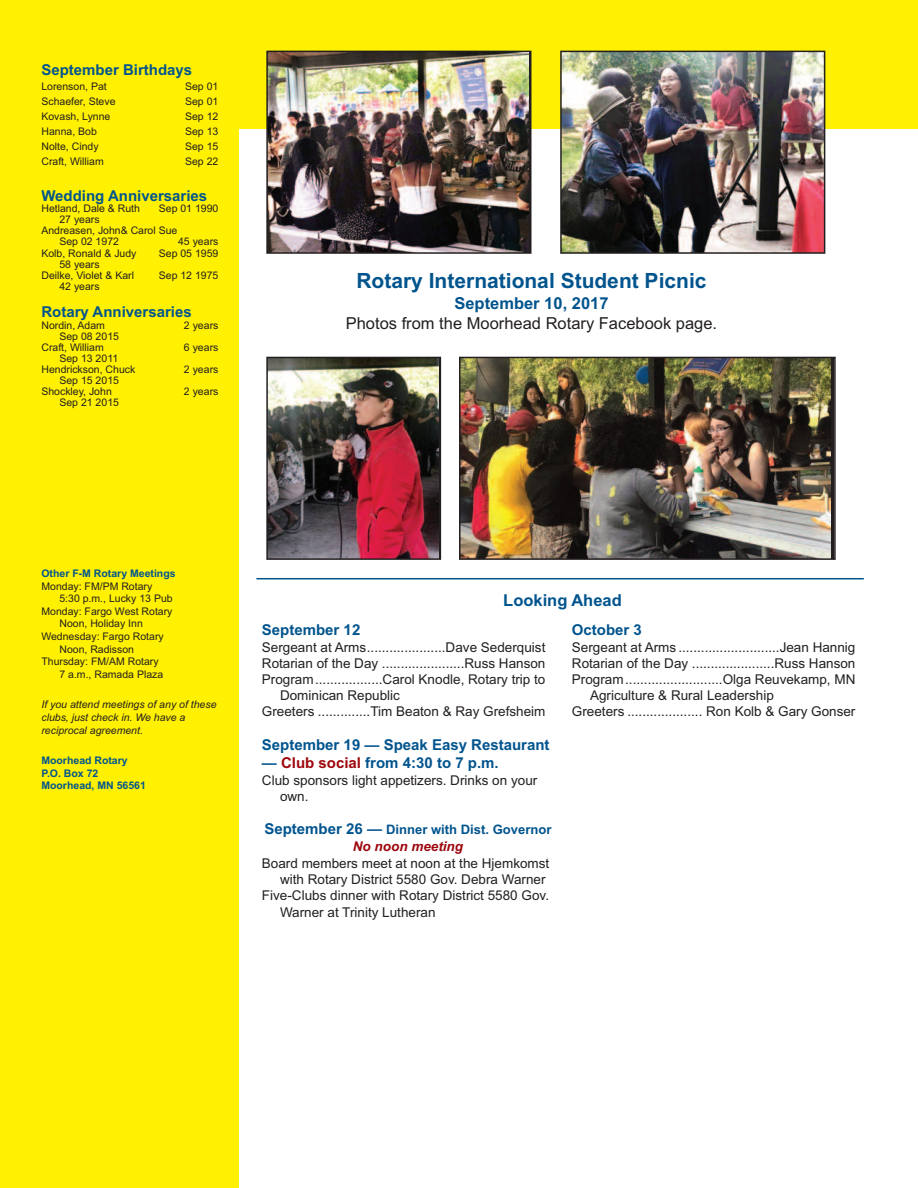
<style>
.page{position:relative;width:918px;height:1188px;background:#fff}
.page>*{position:absolute;margin:0;border:0;box-sizing:border-box;transform-origin:0 0}
.t1{font:700 21px "Arial";color:#00548e}
.t2{font:16.5px "Arial";color:#231f20}
.t3{font:700 16.5px "Arial";color:#00548e}
.t4{font:700 15px "Arial";color:#00548e}
.t5{font:13.5px/16.2px "Arial";color:#231f20}
.t6{font:italic 700 13.5px "Arial";color:#9d070d}
.t7{font:700 13.05px "Arial";color:#00548e}
.t8{font:10.5px/11.1px "Arial";color:#231f20}
.t9{font:italic 10.5px/12.6px "Arial";color:#231f20}
.t10{font:700 10.5px/12.6px "Arial";color:#00548e}
.s1{color:#9d070d}
.s2{font-size:15px}
</style>
<div class="page">
<div style="left:0;top:0;width:918px;height:128px;background:#fff101"></div>
<div style="left:0;top:96px;width:239px;height:1092px;background:#fff101"></div>
<img style="left:269px;top:360px;width:169px;height:197px">
<div style="left:266px;top:357px;width:175px;height:203px;border:2px solid #231f20"></div>
<img style="left:462px;top:360px;width:369px;height:197px">
<div style="left:459px;top:357px;width:377px;height:203px;border:2px solid #231f20"></div>
<img style="left:563px;top:54px;width:259px;height:197px">
<div style="left:560px;top:51px;width:265px;height:203px;border:2px solid #231f20"></div>
<img style="left:269px;top:54px;width:259px;height:197px">
<div style="left:266px;top:51px;width:266px;height:203px;border:2px solid #231f20"></div>
<hr style="left:256px;top:578px;width:608px;height:1px;background:#00548e">
<p class="t4" style="left:41px;top:61px;width:152px">September Birthdays</p>
<p class="t8" style="left:41px;top:81px;width:67px">Lorenson, Pat</p>
<p class="t8" style="left:185px;top:81px;width:35px">Sep 01</p>
<p class="t8" style="left:41px;top:96px;width:76px">Schaefer, Steve</p>
<p class="t8" style="left:185px;top:96px;width:35px">Sep 01</p>
<p class="t8" style="left:41px;top:111px;width:71px">Kovash, Lynne</p>
<p class="t8" style="left:185px;top:111px;width:35px">Sep 12</p>
<p class="t8" style="left:41px;top:126px;width:57px">Hanna, Bob</p>
<p class="t8" style="left:185px;top:126px;width:35px">Sep 13</p>
<p class="t8" style="left:41px;top:141px;width:59px">Nolte, Cindy</p>
<p class="t8" style="left:185px;top:141px;width:35px">Sep 15</p>
<p class="t8" style="left:41px;top:156px;width:64px">Craft, William</p>
<p class="t8" style="left:185px;top:156px;width:35px">Sep 22</p>
<p class="t4" style="left:41px;top:187px;width:167px">Wedding Anniversaries</p>
<p class="t8" style="left:41px;top:203px;width:100px">Hetland, Dale &amp; Ruth</p>
<p class="t8" style="left:159px;top:203px;width:61px">Sep 01 1990</p>
<p class="t8" style="left:59px;top:214px;width:42px">27 years</p>
<p class="t8" style="left:41px;top:225px;width:138px">Andreasen, John&amp; Carol Sue</p>
<p class="t8" style="left:59px;top:236px;width:61px">Sep 02 1972</p>
<p class="t8" style="left:178px;top:236px;width:42px">45 years</p>
<p class="t8" style="left:41px;top:247px;width:97px">Kolb, Ronald &amp; Judy</p>
<p class="t8" style="left:159px;top:247px;width:61px">Sep 05 1959</p>
<p class="t8" style="left:41px;top:258px;width:94px;text-indent:18px">58 years<br>Deilke, Violet &amp; Karl</p>
<p class="t8" style="left:159px;top:270px;width:61px">Sep 12 1975</p>
<p class="t8" style="left:59px;top:281px;width:42px">42 years</p>
<p class="t4" style="left:41px;top:303px;width:152px">Rotary Anniversaries</p>
<p class="t8" style="left:41px;top:319px;width:65px">Nordin, Adam</p>
<p class="t8" style="left:184px;top:319px;width:36px">2 years</p>
<p class="t8" style="left:41px;top:330px;width:79px;text-indent:18px">Sep 08 2015<br>Craft, William</p>
<p class="t8" style="left:184px;top:342px;width:36px">6 years</p>
<p class="t8" style="left:41px;top:353px;width:95px;text-align:center">Sep 13 2011<br>Hendrickson, Chuck</p>
<p class="t8" style="left:184px;top:364px;width:36px">2 years</p>
<p class="t8" style="left:41px;top:375px;width:79px;text-indent:18px">Sep 15 2015<br>Shockley, John</p>
<p class="t8" style="left:184px;top:386px;width:36px">2 years</p>
<p class="t8" style="left:59px;top:397px;width:61px">Sep 21 2015</p>
<h1 class="t1" style="left:356px;top:268px;width:352px">Rotary International Student Picnic</h1>
<p class="t3" style="left:454px;top:294px;width:156px">September 10, 2017</p>
<p class="t2" style="left:346px;top:314px;width:373px">Photos from the Moorhead Rotary Facebook page.</p>
<p class="t10" style="left:41px;top:567px;width:136px">Other F-M Rotary Meetings</p>
<p class="t8" style="left:41px;top:580px;width:112px">Monday: FM/PM Rotary</p>
<p class="t8" style="left:59px;top:593px;width:115px">5:30 p.m., Lucky 13 Pub</p>
<p class="t8" style="left:41px;top:606px;width:133px">Monday: Fargo West Rotary</p>
<p class="t8" style="left:59px;top:618px;width:85px">Noon, Holiday Inn</p>
<p class="t8" style="left:41px;top:631px;width:124px">Wednesday: Fargo Rotary</p>
<p class="t8" style="left:59px;top:643px;width:76px">Noon, Radisson</p>
<p class="t8" style="left:41px;top:656px;width:119px">Thursday: FM/AM Rotary</p>
<p class="t8" style="left:59px;top:669px;width:105px">7 a.m., Ramada Plaza</p>
<p class="t9" style="left:41px;top:698px;width:177px">If you attend meetings of any of these clubs, just check in. We have a reciprocal agreement.</p>
<p class="t10" style="left:41px;top:754px;width:106px">Moorhead Rotary<br>P.O. Box 72<br>Moorhead, MN 56561</p>
<p class="t3" style="left:503px;top:590px;width:120px">Looking Ahead</p>
<p class="t4" style="left:262px;top:621px;width:100px">September 12</p>
<p class="t5" style="left:262px;top:639px;width:285px">Sergeant at Arms.....................Dave Sederquist</p>
<p class="t5" style="left:262px;top:655px;width:285px">Rotarian of the Day ......................Russ Hanson</p>
<p class="t5" style="left:262px;top:671px;width:285px">Program..................Carol Knodle, Rotary trip to</p>
<p class="t5" style="left:280px;top:687px;width:122px">Dominican Republic</p>
<p class="t5" style="left:262px;top:704px;width:285px">Greeters ..............Tim Beaton &amp; Ray Grefsheim</p>
<p class="t4" style="left:262px;top:736px;width:289px">September 19 — Speak Easy Restaurant</p>
<p class="t4" style="left:262px;top:754px;width:238px">— <span class="s1">Club social</span> from 4:30 to 7 p.m.</p>
<p class="t5" style="left:280px;top:772px;width:259px;text-indent:-18px">Club sponsors light appetizers. Drinks on your own.</p>
<p class="t7" style="left:264px;top:822px;width:289px"><span class="s2">September 26 —</span> Dinner with Dist. Governor</p>
<p class="t6" style="left:353px;top:839px;width:112px">No noon meeting</p>
<p class="t5" style="left:262px;top:855px;width:289px">Board members meet at noon at the Hjemkomst</p>
<p class="t5" style="left:280px;top:871px;width:267px">with Rotary District 5580 Gov. Debra Warner</p>
<p class="t5" style="left:262px;top:887px;width:289px">Five-Clubs dinner with Rotary District 5580 Gov.</p>
<p class="t5" style="left:280px;top:904px;width:157px">Warner at Trinity Lutheran</p>
<p class="t4" style="left:572px;top:621px;width:72px">October 3</p>
<p class="t5" style="left:572px;top:639px;width:285px">Sergeant at Arms ...........................Jean Hannig</p>
<p class="t5" style="left:572px;top:655px;width:285px">Rotarian of the Day ......................Russ Hanson</p>
<p class="t5" style="left:572px;top:671px;width:285px">Program..........................Olga Reuvekamp, MN</p>
<p class="t5" style="left:590px;top:687px;width:185px">Agriculture &amp; Rural Leadership</p>
<p class="t5" style="left:572px;top:704px;width:285px">Greeters .................... Ron Kolb &amp; Gary Gonser</p>
</div>
